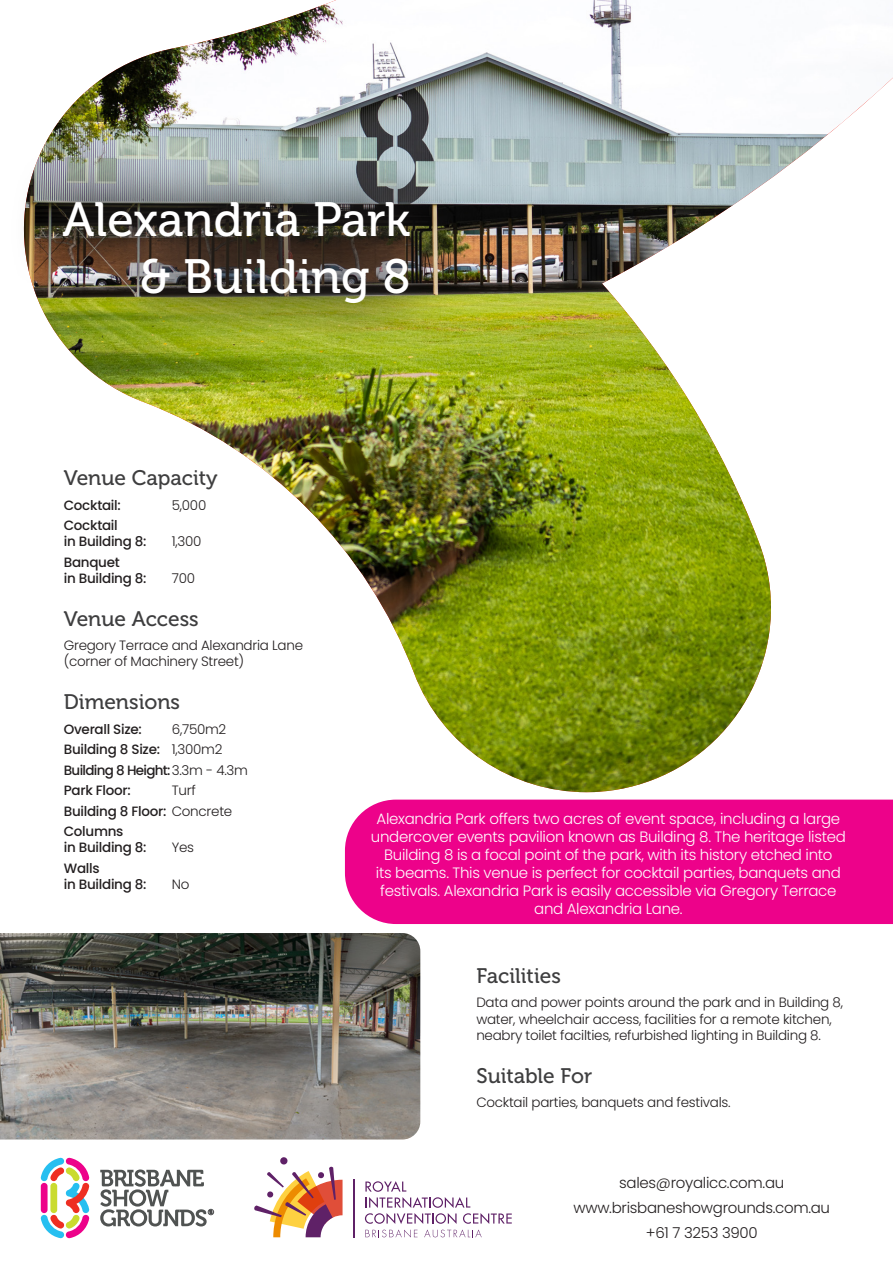
<style>
.page{position:relative;width:893px;height:1263px;background:#fff}
.page>*{position:absolute;margin:0;border:0;box-sizing:border-box;transform-origin:0 0}
.CONTENT_HEADING_1{font:48px/57.6px "Museo 500";color:#fff;text-align:right}
.CONTENT_HEADING_1-2{font:21px "Museo 500";color:#3e3e3f}
.CONTENT_HEADING_1-3{font:300 15px/18px "Poppins";letter-spacing:-.02em;color:#fff;text-align:center}
.CONTENT_HEADING_1-4{font:300 15px "Poppins";letter-spacing:-.02em;color:#231f20}
.CONTENT_HEADING_1-5{font:300 13.5px/16.2px "Poppins";letter-spacing:-.02em;color:#231f20}
.CONTENT_HEADING_1-6{font:500 13.5px/16.2px "Poppins";letter-spacing:-.02em;color:#231f20}
.CONTENT_HEADING_1-7{font:500 13.5px "Poppins";letter-spacing:-.05em;color:#231f20}
.s1{font-weight:300}
</style>
<div class="page">
<div style="left:345px;top:800px;width:548px;height:124px;background:#ed028a"></div>
<img style="left:43px;top:0;width:850px;height:792px">
<svg style="left:40px;top:1157px;width:49px;height:81px"></svg>
<div style="left:41px;top:1183px;width:7px;height:30px;background:#ed028a;border-radius:3px"></div>
<div style="left:50px;top:1183px;width:7px;height:30px;background:#cadb2f;border-radius:3px"></div>
<svg style="left:100px;top:1169px;width:114px;height:57px"></svg>
<svg style="left:365px;top:1181px;width:147px;height:56px"></svg>
<hr style="left:353px;top:1180px;width:2px;height:58px;background:#5f2167">
<svg style="left:254px;top:1166px;width:89px;height:71px"></svg>
<div style="left:280px;top:1157px;width:8px;height:8px;background:#5f2167;border-radius:3px"></div>
<img style="left:23px;top:147px;width:440px;height:210px">
<img style="left:0;top:933px;width:420px;height:206px">
<p class="CONTENT_HEADING_1" style="left:63px;top:191px;width:349px">Alexandria Park &amp; Building 8</p>
<p class="CONTENT_HEADING_1-2" style="left:64px;top:466px;width:155px">Venue Capacity</p>
<p class="CONTENT_HEADING_1-6" style="left:64px;top:497px;width:59px">Cocktail:</p>
<p class="CONTENT_HEADING_1-5" style="left:172px;top:497px;width:36px">5,000</p>
<p class="CONTENT_HEADING_1-6" style="left:64px;top:517px;width:84px">Cocktail<br>in Building 8:</p>
<p class="CONTENT_HEADING_1-5" style="left:172px;top:533px;width:31px">1,300</p>
<p class="CONTENT_HEADING_1-6" style="left:64px;top:554px;width:84px">Banquet<br>in Building 8:</p>
<p class="CONTENT_HEADING_1-5" style="left:172px;top:570px;width:25px">700</p>
<p class="CONTENT_HEADING_1-2" style="left:64px;top:607px;width:136px">Venue Access</p>
<p class="CONTENT_HEADING_1-5" style="left:64px;top:637px;width:241px">Gregory Terrace and Alexandria Lane (corner of Machinery Street)</p>
<p class="CONTENT_HEADING_1-2" style="left:64px;top:690px;width:118px">Dimensions</p>
<p class="CONTENT_HEADING_1-6" style="left:64px;top:721px;width:80px">Overall Size:</p>
<p class="CONTENT_HEADING_1-5" style="left:172px;top:721px;width:56px">6,750m2</p>
<p class="CONTENT_HEADING_1-6" style="left:64px;top:742px;width:160px">Building 8 Size: <span class="s1">1,300m2</span></p>
<p class="CONTENT_HEADING_1-7" style="left:64px;top:762px;width:186px">Building 8 Height:<span class="s1">3.3m - 4.3m</span></p>
<p class="CONTENT_HEADING_1-6" style="left:64px;top:782px;width:68px">Park Floor:</p>
<p class="CONTENT_HEADING_1-5" style="left:172px;top:782px;width:26px">Turf</p>
<p class="CONTENT_HEADING_1-6" style="left:64px;top:803px;width:170px">Building 8 Floor: <span class="s1">Concrete</span></p>
<p class="CONTENT_HEADING_1-6" style="left:64px;top:823px;width:84px">Columns<br>in Building 8:</p>
<p class="CONTENT_HEADING_1-5" style="left:172px;top:840px;width:24px">Yes</p>
<p class="CONTENT_HEADING_1-6" style="left:64px;top:860px;width:84px">Walls<br>in Building 8:</p>
<p class="CONTENT_HEADING_1-5" style="left:172px;top:876px;width:19px">No</p>
<p class="CONTENT_HEADING_1-3" style="left:371px;top:809px;width:477px">Alexandria Park offers two acres of event space, including a large undercover events pavilion known as Building 8. The heritage listed Building 8 is a focal point of the park, with its history etched into<br>its beams. This venue is perfect for cocktail parties, banquets and festivals. Alexandria Park is easily accessible via Gregory Terrace and Alexandria Lane.</p>
<p class="CONTENT_HEADING_1-2" style="left:476px;top:964px;width:86px">Facilities</p>
<p class="CONTENT_HEADING_1-5" style="left:476px;top:995px;width:368px">Data and power points around the park and in Building 8, water, wheelchair access, facilities for a remote kitchen, neabry toilet facilties, refurbished lighting in Building 8.</p>
<p class="CONTENT_HEADING_1-2" style="left:476px;top:1064px;width:117px">Suitable For</p>
<p class="CONTENT_HEADING_1-5" style="left:476px;top:1094px;width:256px">Cocktail parties, banquets and festivals.</p>
<p class="CONTENT_HEADING_1-4" style="left:619px;top:1174px;width:167px">sales@royalicc.com.au</p>
<p class="CONTENT_HEADING_1-4" style="left:573px;top:1199px;width:258px">www.brisbaneshowgrounds.com.au</p>
<p class="CONTENT_HEADING_1-4" style="left:646px;top:1224px;width:113px">+61 7 3253 3900</p>
</div>
